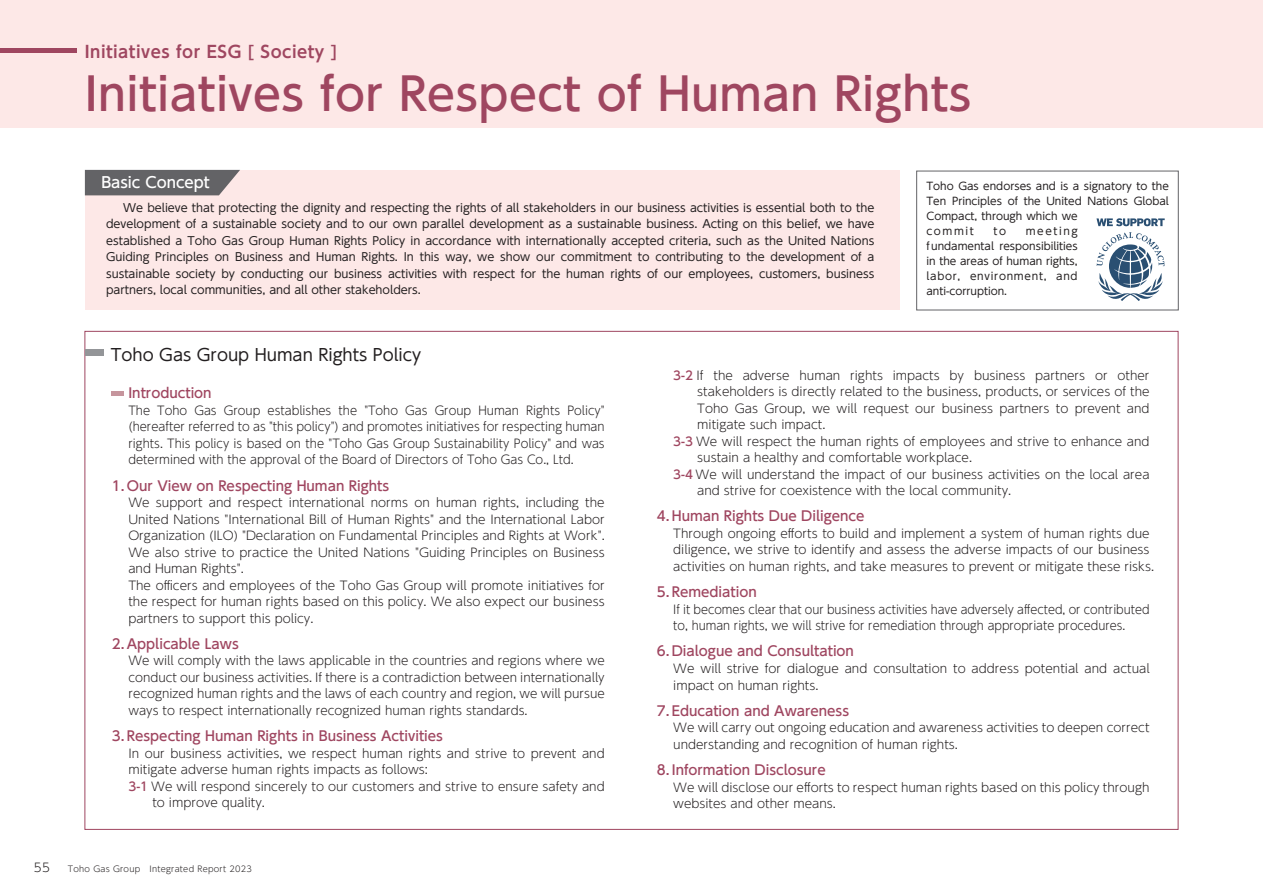
<style>
.page{position:relative;width:1263px;height:893px;background:#fff}
.page>*{position:absolute;margin:0;border:0;box-sizing:border-box;transform-origin:0 0}
.t1{font:500 45px "UD Shin Go NT Pro";letter-spacing:.01em;color:#9f4660}
.t2{font:16.5px "UD Shin Go NT Pro";color:#231f20}
.t3{font:700 16.5px "UD Shin Go NT Pro De";letter-spacing:.03em;color:#9f4660}
.t4{font:500 15px "UD Shin Go NT Pro";color:#fff}
.t5{font:500 13.5px "UD Shin Go NT Pro";color:#9f4660}
.t6{font:300 12px/16.5px "UD Shin Go NT Pro";color:#231f20}
.t7{font:300 12px/16.5px "UD Shin Go NT Pro";color:#231f20;text-align:justify;scale:.96 1}
.t8{font:300 12px/16.5px "UD Shin Go NT Pro";color:#231f20;scale:.94 1}
.t9{font:11.25px/16.5px "UD Shin Go NT Pro";color:#231f20;text-align:justify}
.t10{font:10.5px/15px "UD Shin Go NT Pro";color:#231f20}
.t11{font:300 8.25px "UD Shin Go NT Pro";letter-spacing:.03em;color:#231f20}
.s1{font-weight:500;color:#9f4660}
</style>
<div class="page">
<div style="left:0;top:0;width:1263px;height:127px;background:#fde8e7"></div>
<div style="left:85px;top:170px;width:815px;height:139px;background:#fde8e7"></div>
<hr style="left:0;top:49px;width:76px;height:4px;background:#9f4660">
<hr style="left:111px;top:392px;width:13px;height:4px;background:#c6959d">
<svg style="left:85px;top:170px;width:155px;height:25px;background:#6d6b6e"></svg>
<div style="left:85px;top:350px;width:18px;height:6px;background:#939598"></div>
<svg style="left:1097px;top:232px;width:67px;height:69px"></svg>
<svg style="left:1096px;top:218px;width:69px;height:8px"></svg>
<h2 class="t3" style="left:85px;top:38px;width:254px">Initiatives for ESG [ Society ]</h2>
<h1 class="t1" style="left:85px;top:57px;width:888px">Initiatives for Respect of Human Rights</h1>
<p class="t4" style="left:101px;top:170px;width:110px">Basic Concept</p>
<p class="t9" style="left:106px;top:199px;width:770px;text-indent:17px">We believe that protecting the dignity and respecting the rights of all stakeholders in our business activities is essential both to the development of a sustainable society and to our own parallel development as a sustainable business. Acting on this belief, we have established a Toho Gas Group Human Rights Policy in accordance with internationally accepted criteria, such as the United Nations Guiding Principles on Business and Human Rights. In this way, we show our commitment to contributing to the development of a sustainable society by conducting our business activities with respect for the human rights of our employees, customers, business partners, local communities, and all other stakeholders.</p>
<h2 class="t2" style="left:111px;top:341px;width:312px">Toho Gas Group Human Rights Policy</h2>
<p class="t10" style="left:926px;top:178px;width:244px">Toho Gas endorses and is a signatory to the<br>Ten Principles of the United Nations Global<br>Compact, through which we<br>commit</p>
<p class="t10" style="left:926px;top:223px;width:153px;text-align:justify;text-indent:99px">meeting fundamental responsibilities in the areas of human rights, labor, environment, and anti-corruption.</p>
<p class="t10" style="left:993px;top:223px;width:14px">to</p>
<p class="t5" style="left:128px;top:382px;width:85px">Introduction</p>
<p class="t7" style="left:128px;top:402px;width:498px">The Toho Gas Group establishes the "Toho Gas Group Human Rights Policy" (hereafter referred to as "this policy") and promotes initiatives for respecting human rights. This policy is based on the "Toho Gas Group Sustainability Policy" and was determined with the approval of the Board of Directors of Toho Gas Co., Ltd.</p>
<p class="t5" style="left:112px;top:475px;width:279px">1．Our View on Respecting Human Rights</p>
<p class="t6" style="left:128px;top:494px;width:478px">We support and respect international norms on human rights, including the United Nations "International Bill of Human Rights" and the International Labor Organization (ILO) "Declaration on Fundamental Principles and Rights at Work".<br>We also strive to practice the United Nations "Guiding Principles on Business and Human Rights".<br>The officers and employees of the Toho Gas Group will promote initiatives for the respect for human rights based on this policy. We also expect our business partners to support this policy.</p>
<p class="t5" style="left:112px;top:633px;width:128px">2．Applicable Laws</p>
<p class="t6" style="left:128px;top:652px;width:478px;text-align:justify">We will comply with the laws applicable in the countries and regions where we conduct our business activities. If there is a contradiction between internationally recognized human rights and the laws of each country and region, we will pursue ways to respect internationally recognized human rights standards.</p>
<p class="t5" style="left:112px;top:725px;width:333px">3．Respecting Human Rights in Business Activities</p>
<p class="t6" style="left:128px;top:744px;width:478px">In our business activities, we respect human rights and strive to prevent and</p>
<p class="t6" style="left:128px;top:761px;width:301px">mitigate adverse human rights impacts as follows:</p>
<p class="t6" style="left:128px;top:777px;width:478px"><span class="s1">3-1</span> We will respond sincerely to our customers and strive to ensure safety and</p>
<p class="t6" style="left:152px;top:794px;width:114px">to improve quality.</p>
<p class="t6" style="left:34px;top:858px;width:18px">55</p>
<p class="t11" style="left:68px;top:862px;width:186px">Toho Gas Group Integrated Report 2023</p>
<p class="t6" style="left:673px;top:366px;width:478px"><span class="s1">3-2</span> If the adverse human rights impacts by business partners or other</p>
<p class="t6" style="left:697px;top:383px;width:454px">stakeholders is directly related to the business, products, or services of the</p>
<p class="t6" style="left:697px;top:399px;width:454px">Toho Gas Group, we will request our business partners to prevent and</p>
<p class="t6" style="left:697px;top:416px;width:130px">mitigate such impact.</p>
<p class="t6" style="left:673px;top:432px;width:478px"><span class="s1">3-3</span> We will respect the human rights of employees and strive to enhance and</p>
<p class="t6" style="left:697px;top:449px;width:276px">sustain a healthy and comfortable workplace.</p>
<p class="t6" style="left:673px;top:465px;width:478px"><span class="s1">3-4</span> We will understand the impact of our business activities on the local area</p>
<p class="t6" style="left:697px;top:482px;width:316px">and strive for coexistence with the local community.</p>
<p class="t5" style="left:657px;top:505px;width:209px">4．Human Rights Due Diligence</p>
<p class="t6" style="left:673px;top:525px;width:482px">Through ongoing efforts to build and implement a system of human rights due diligence, we strive to identify and assess the adverse impacts of our business activities on human rights, and take measures to prevent or mitigate these risks.</p>
<p class="t5" style="left:657px;top:581px;width:101px">5．Remediation</p>
<p class="t8" style="left:673px;top:600px;width:508px">If it becomes clear that our business activities have adversely affected, or contributed to, human rights, we will strive for remediation through appropriate procedures.</p>
<p class="t5" style="left:657px;top:640px;width:199px">6．Dialogue and Consultation</p>
<p class="t6" style="left:673px;top:660px;width:478px">We will strive for dialogue and consultation to address potential and actual impact on human rights.</p>
<p class="t5" style="left:657px;top:700px;width:194px">7．Education and Awareness</p>
<p class="t6" style="left:673px;top:719px;width:478px">We will carry out ongoing education and awareness activities to deepen correct understanding and recognition of human rights.</p>
<p class="t5" style="left:657px;top:759px;width:170px">8．Information Disclosure</p>
<p class="t6" style="left:673px;top:778px;width:478px">We will disclose our efforts to respect human rights based on this policy through websites and other means.</p>
</div>
